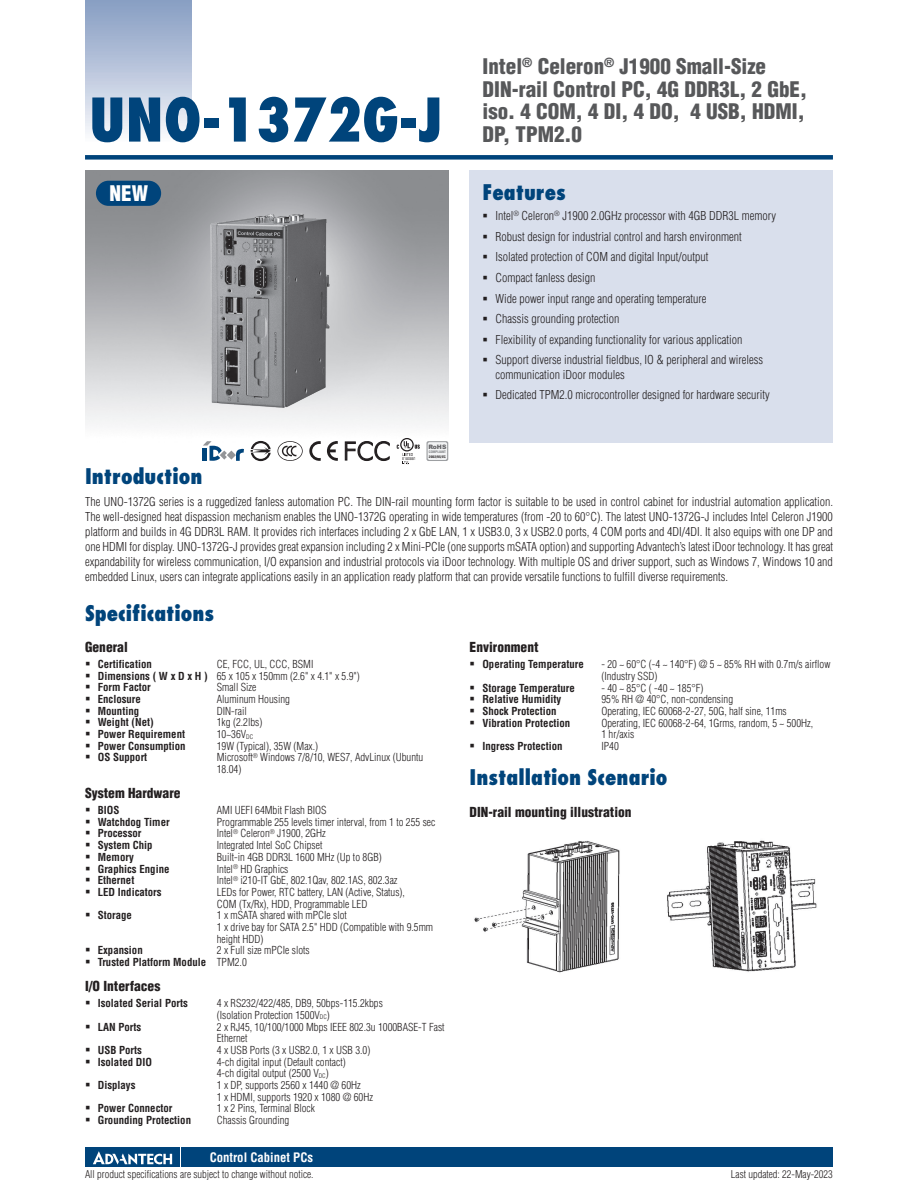
<style>
.page{position:relative;width:918px;height:1188px;background:#fff}
.page>*{position:absolute;margin:0;border:0;box-sizing:border-box;transform-origin:0 0}
.t1{font:800 condensed 58.5px "Futura";color:#00447b}
.t2{font:900 condensed 21px/22.5px "Helvetica";color:#57585a}
.t3{font:800 condensed 21px "Futura";color:#00447b}
.t4{font:900 condensed 21px "Helvetica";color:#fff}
.t5{font:900 condensed 13.5px "Helvetica";color:#231f20}
.t6{font:700 condensed 12.75px "Helvetica";color:#fff}
.t7{font:300 condensed 12px/20.7px "Helvetica";color:#231f20}
.t8{font:300 condensed 10.8px/11.7px "Helvetica";color:#231f20}
.t9{font:700 condensed 10.8px "Helvetica";color:#231f20}
.t10{font:300 condensed 10.5px "Helvetica";color:#231f20}
.t11{font:900 6px "Arial";color:#636366}
.t12{font:700 condensed 3.3px "Helvetica";color:#231f20;scale:1.11 1}
.t13{font:700 condensed 3.3px "Helvetica";color:#76787b;scale:1.05 1}
.s1{font-weight:700}
.s2{font-size:6.3px}
</style>
<div class="page">
<div style="left:85px;top:155px;width:748px;height:5px;background:#00447b"></div>
<div style="left:85px;top:0;width:106px;height:143px;background:linear-gradient(to bottom,#849bc1,#f9fafc)"></div>
<div style="left:182px;top:1147px;width:651px;height:20px;background:#00447b"></div>
<div style="left:85px;top:1147px;width:95px;height:20px;background:#00447b"></div>
<svg style="left:93px;top:1151px;width:79px;height:14px"></svg>
<div style="left:470px;top:170px;width:363px;height:272px;background:#d9dfec"></div>
<img style="left:85px;top:170px;width:363px;height:272px">
<svg style="left:278px;top:442px;width:25px;height:19px"></svg>
<svg style="left:309px;top:442px;width:12px;height:19px"></svg>
<svg style="left:327px;top:442px;width:11px;height:19px"></svg>
<svg style="left:344px;top:441px;width:46px;height:20px"></svg>
<svg style="left:397px;top:438px;width:23px;height:27px"></svg>
<svg style="left:251px;top:442px;width:20px;height:19px"></svg>
<svg style="left:426px;top:441px;width:22px;height:20px"></svg>
<div style="left:428px;top:442px;width:19px;height:18px;background:#f2f3f4;border-radius:2px"></div>
<svg style="left:203px;top:442px;width:41px;height:19px"></svg>
<img style="left:194px;top:170px;width:161px;height:272px">
<img style="left:474px;top:840px;width:146px;height:133px">
<img style="left:667px;top:840px;width:150px;height:132px">
<div style="left:96px;top:181px;width:65px;height:25px;background:#00447b;border-radius:13px"></div>
<h1 class="t1" style="left:89px;top:83px;width:355px">UNO-1372G-J</h1>
<h2 class="t4" style="left:110px;top:180px;width:40px">NEW</h2>
<p class="t11" style="left:428px;top:442px;width:20px">RoHS</p>
<p class="t13" style="left:429px;top:450px;width:18px">COMPLIANT</p>
<p class="t12" style="left:429px;top:455px;width:17px">2002/95/EC</p>
<h2 class="t2" style="left:483px;top:55px;width:326px">Intel<sup>®</sup> Celeron<sup>®</sup> J1900 Small-Size<br>DIN-rail Control PC, 4G DDR3L, 2 GbE, iso. 4 COM, 4 DI, 4 DO, 4 USB, HDMI,<br>DP, TPM2.0</h2>
<h2 class="t3" style="left:482px;top:179px;width:85px">Features</h2>
<p class="t7" style="left:495px;top:205px;width:282px">Intel<sup>®</sup> Celeron<sup>®</sup> J1900 2.0GHz processor with 4GB DDR3L memory Robust design for industrial control and harsh environment Isolated protection of COM and digital Input/output<br>Compact fanless design<br>Wide power input range and operating temperature<br>Chassis grounding protection<br>Flexibility of expanding functionality for various application Support diverse industrial fieldbus, IO &amp; peripheral and wireless</p>
<p class="t7" style="left:495px;top:364px;width:276px">communication iDoor modules<br>Dedicated TPM2.0 microcontroller designed for hardware security</p>
<h2 class="t3" style="left:85px;top:463px;width:119px">Introduction</h2>
<p class="t7" style="left:85px;top:494px;width:750px;line-height:15px;text-align:justify">The UNO-1372G series is a ruggedized fanless automation PC. The DIN-rail mounting form factor is suitable to be used in control cabinet for industrial automation application.<br>The well-designed heat dispassion mechanism enables the UNO-1372G operating in wide temperatures (from -20 to 60°C). The latest UNO-1372G-J includes Intel Celeron J1900 platform and builds in 4G DDR3L RAM. It provides rich interfaces including 2 x GbE LAN, 1 x USB3.0, 3 x USB2.0 ports, 4 COM ports and 4DI/4DI. It also equips with one DP and one HDMI for display. UNO-1372G-J provides great expansion including 2 x Mini-PCIe (one supports mSATA option) and supporting Advantech’s latest iDoor technology. It has great expandability for wireless communication, I/O expansion and industrial protocols via iDoor technology. With multiple OS and driver support, such as Windows 7, Windows 10 and embedded Linux, users can integrate applications easily in an application ready platform that can provide versatile functions to fulfill diverse requirements.</p>
<h2 class="t3" style="left:85px;top:600px;width:131px">Specifications</h2>
<p class="t5" style="left:85px;top:638px;width:44px">General</p>
<p class="t9" style="left:98px;top:657px;width:56px">Certification</p>
<p class="t8" style="left:98px;top:658px;width:264px;text-indent:119px">CE, FCC, UL, CCC, BSMI<br><span class="s1">Dimensions ( W x D x H )</span> 65 x 105 x 150mm (2.6" x 4.1" x 5.9")<br><span class="s1">Form Factor</span></p>
<p class="t8" style="left:217px;top:681px;width:41px">Small Size</p>
<p class="t9" style="left:98px;top:692px;width:45px">Enclosure</p>
<p class="t8" style="left:217px;top:693px;width:75px">Aluminum Housing</p>
<p class="t9" style="left:98px;top:704px;width:43px">Mounting</p>
<p class="t8" style="left:217px;top:705px;width:32px">DIN-rail</p>
<p class="t9" style="left:98px;top:716px;width:57px">Weight (Net)</p>
<p class="t8" style="left:217px;top:717px;width:47px">1kg (2.2lbs)</p>
<p class="t9" style="left:98px;top:727px;width:89px">Power Requirement</p>
<p class="t8" style="left:217px;top:728px;width:38px">10~36V<span class="s2">DC</span></p>
<p class="t9" style="left:98px;top:739px;width:89px">Power Consumption</p>
<p class="t8" style="left:217px;top:740px;width:103px">19W (Typical), 35W (Max.)</p>
<p class="t9" style="left:98px;top:751px;width:51px">OS Support</p>
<p class="t8" style="left:217px;top:752px;width:208px">Microsoft<sup>®</sup> Windows 7/8/10, WES7, AdvLinux (Ubuntu<br>18.04)</p>
<p class="t5" style="left:85px;top:785px;width:97px">System Hardware</p>
<p class="t9" style="left:98px;top:803px;width:23px">BIOS</p>
<p class="t8" style="left:217px;top:804px;width:111px">AMI UEFI 64Mbit Flash BIOS</p>
<p class="t9" style="left:98px;top:815px;width:73px">Watchdog Timer</p>
<p class="t8" style="left:217px;top:816px;width:220px">Programmable 255 levels timer interval, from 1 to 255 sec</p>
<p class="t9" style="left:98px;top:827px;width:45px">Processor</p>
<p class="t8" style="left:217px;top:828px;width:111px">Intel<sup>®</sup> Celeron<sup>®</sup> J1900, 2GHz</p>
<p class="t9" style="left:98px;top:838px;width:56px">System Chip</p>
<p class="t8" style="left:217px;top:839px;width:107px">Integrated Intel SoC Chipset</p>
<p class="t9" style="left:98px;top:850px;width:38px">Memory</p>
<p class="t8" style="left:217px;top:851px;width:166px">Built-in 4GB DDR3L 1600 MHz (Up to 8GB)</p>
<p class="t9" style="left:98px;top:862px;width:73px">Graphics Engine</p>
<p class="t8" style="left:217px;top:863px;width:73px">Intel<sup>®</sup> HD Graphics</p>
<p class="t9" style="left:98px;top:874px;width:38px">Ethernet</p>
<p class="t8" style="left:217px;top:874px;width:182px">Intel<sup>®</sup> i210-IT GbE, 802.1Qav, 802.1AS, 802.3az</p>
<p class="t9" style="left:98px;top:885px;width:65px">LED Indicators</p>
<p class="t8" style="left:217px;top:886px;width:190px">LEDs for Power, RTC battery, LAN (Active, Status),<br>COM (Tx/Rx), HDD, Programmable LED</p>
<p class="t9" style="left:98px;top:909px;width:36px">Storage</p>
<p class="t8" style="left:217px;top:910px;width:218px">1 x mSATA shared with mPCIe slot<br>1 x drive bay for SATA 2.5" HDD (Compatible with 9.5mm height HDD)</p>
<p class="t9" style="left:98px;top:944px;width:46px">Expansion</p>
<p class="t8" style="left:98px;top:945px;width:214px;text-indent:119px">2 x Full size mPCIe slots<br><span class="s1">Trusted Platform Module</span> TPM2.0</p>
<p class="t5" style="left:85px;top:978px;width:77px">I/O Interfaces</p>
<p class="t9" style="left:98px;top:996px;width:92px">Isolated Serial Ports</p>
<p class="t8" style="left:217px;top:997px;width:168px">4 x RS232/422/485, DB9, 50bps-115.2kbps (Isolation Protection 1500V<span class="s2">DC</span>)</p>
<p class="t9" style="left:98px;top:1020px;width:45px">LAN Ports</p>
<p class="t8" style="left:217px;top:1021px;width:229px">2 x RJ45, 10/100/1000 Mbps IEEE 802.3u 1000BASE-T Fast<br>Ethernet</p>
<p class="t9" style="left:98px;top:1043px;width:46px">USB Ports</p>
<p class="t8" style="left:217px;top:1044px;width:155px">4 x USB Ports (3 x USB2.0, 1 x USB 3.0)</p>
<p class="t9" style="left:98px;top:1055px;width:56px">Isolated DIO</p>
<p class="t8" style="left:217px;top:1056px;width:130px">4-ch digital input (Default contact)<br>4-ch digital output (2500 V<span class="s2">DC</span>)</p>
<p class="t9" style="left:98px;top:1078px;width:39px">Displays</p>
<p class="t8" style="left:217px;top:1079px;width:158px">1 x DP, supports 2560 x 1440 @ 60Hz<br>1 x HDMI, supports 1920 x 1080 @ 60Hz</p>
<p class="t9" style="left:98px;top:1102px;width:76px">Power Connector</p>
<p class="t8" style="left:217px;top:1103px;width:100px">1 x 2 Pins, Terminal Block</p>
<p class="t9" style="left:98px;top:1113px;width:95px">Grounding Protection</p>
<p class="t8" style="left:217px;top:1114px;width:74px">Chassis Grounding</p>
<p class="t6" style="left:210px;top:1150px;width:105px">Control Cabinet PCs</p>
<p class="t5" style="left:470px;top:639px;width:70px">Environment</p>
<p class="t9" style="left:482px;top:657px;width:103px">Operating Temperature</p>
<p class="t8" style="left:601px;top:658px;width:230px">- 20 ~ 60°C (-4 ~ 140°F) @ 5 ~ 85% RH with 0.7m/s airflow (Industry SSD)</p>
<p class="t9" style="left:482px;top:681px;width:94px">Storage Temperature</p>
<p class="t8" style="left:601px;top:682px;width:104px">- 40 ~ 85°C ( -40 ~ 185°F)</p>
<p class="t9" style="left:482px;top:693px;width:80px">Relative Humidity</p>
<p class="t8" style="left:601px;top:693px;width:133px">95% RH @ 40°C, non-condensing</p>
<p class="t9" style="left:482px;top:704px;width:76px">Shock Protection</p>
<p class="t8" style="left:601px;top:705px;width:187px">Operating, IEC 60068-2-27, 50G, half sine, 11ms</p>
<p class="t9" style="left:482px;top:716px;width:89px">Vibration Protection</p>
<p class="t8" style="left:601px;top:717px;width:213px">Operating, IEC 60068-2-64, 1Grms, random, 5 ~ 500Hz,<br>1 hr/axis</p>
<p class="t9" style="left:482px;top:739px;width:82px">Ingress Protection</p>
<p class="t8" style="left:601px;top:740px;width:19px">IP40</p>
<h2 class="t3" style="left:470px;top:764px;width:199px">Installation Scenario</h2>
<p class="t5" style="left:470px;top:803px;width:163px">DIN-rail mounting illustration</p>
<p class="t10" style="left:85px;top:1167px;width:230px">All product specifications are subject to change without notice.</p>
<p class="t10" style="left:731px;top:1167px;width:104px">Last updated: 22-May-2023</p>
</div>
